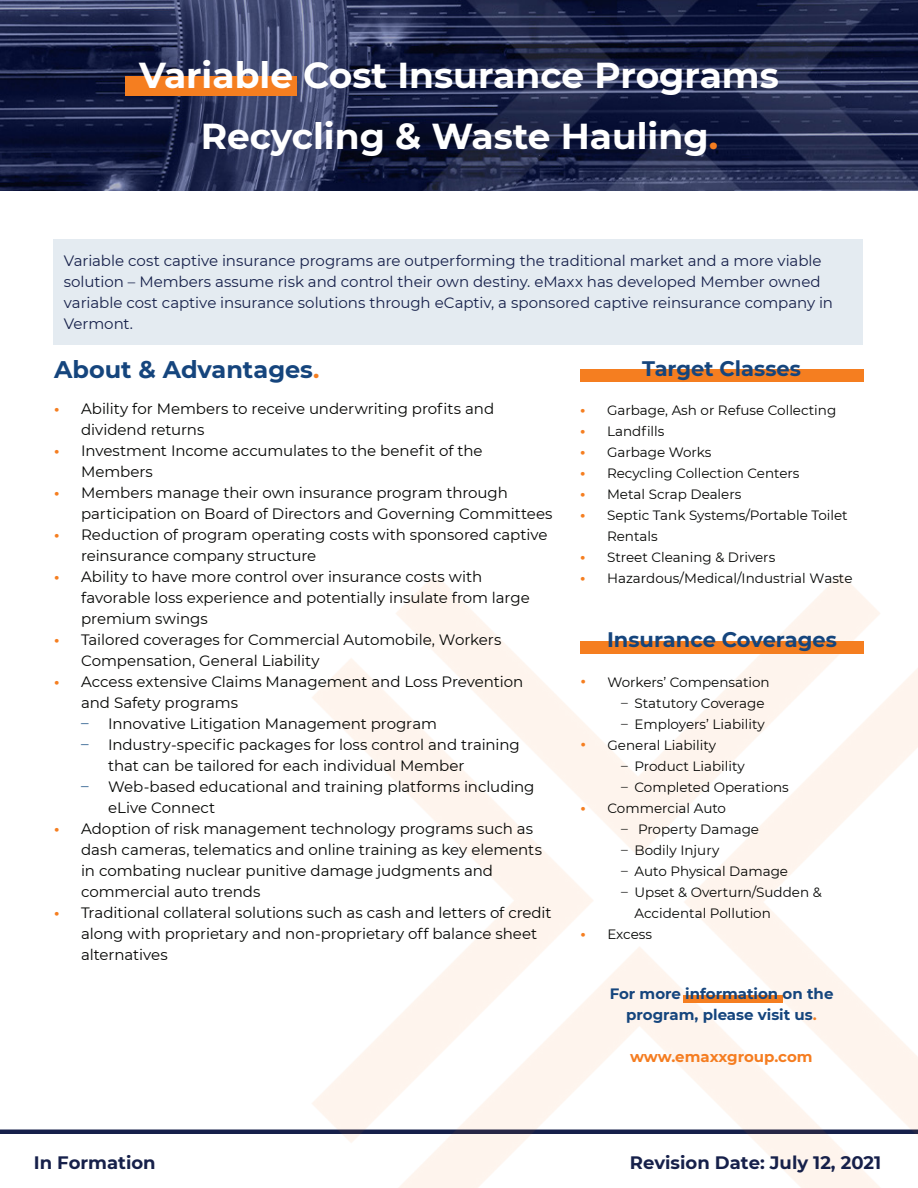
<style>
.page{position:relative;width:918px;height:1188px;background:#fff}
.page>*{position:absolute;margin:0;border:0;box-sizing:border-box;transform-origin:0 0}
.t1{font:700 36px "Montserrat";color:#fff}
.t2{font:700 24px "Montserrat";color:#15457d}
.t3{font:700 21px "Montserrat";color:#15457d}
.t4{font:700 18px "Montserrat";color:#16204a}
.t5{font:15px/21px "Montserrat";letter-spacing:-.005em;color:#040503}
.eMaxx_Paragraph{font:15px/21px "Montserrat";letter-spacing:-.005em;color:#16204a}
.t6{font:700 15px/21px "Montserrat";color:#15457d;text-align:center}
.t7{font:700 15px "Montserrat";color:#f57d21}
.t8{font:15px "Montserrat";color:#124a80}
.t9{font:700 15px "Montserrat";color:#f57e20}
.t10{font:13.5px/21px "Montserrat";color:#040503}
.s1{color:#f57e20}
.s2{font-weight:700;color:#f57e20}
.s3{font-weight:700;font-size:15px;color:#f57e20}
.s4{font-style:inherit}
</style>
<div class="page">
<hr style="left:0;top:1130px;width:918px;height:4px;background:#16204a">
<img style="left:0;top:0;width:918px;height:190px">
<div style="left:125px;top:76px;width:172px;height:20px;background:#f57e20"></div>
<div style="left:53px;top:239px;width:810px;height:105px;background:#e4ebf1"></div>
<div style="left:580px;top:369px;width:284px;height:12px;background:#f57e20"></div>
<img style="left:311px;top:574px;width:607px;height:614px">
<div style="left:683px;top:995px;width:100px;height:7px;background:#f57e20"></div>
<h1 class="t1" style="left:139px;top:49px;width:641px">Variable Cost Insurance Programs</h1>
<p class="t1" style="left:201px;top:110px;width:519px">Recycling &amp; Waste Hauling<span class="s1">.</span></p>
<p class="eMaxx_Paragraph" style="left:64px;top:249px;width:771px">Variable cost captive insurance programs are outperforming the traditional market and a more viable solution – Members assume risk and control their own destiny. eMaxx has developed Member owned variable cost captive insurance solutions through eCaptiv, a sponsored captive reinsurance company in Vermont.</p>
<p class="t2" style="left:54px;top:353px;width:267px">About &amp; Advantages<span class="s1">.</span></p>
<p class="t5" style="left:81px;top:398px;width:415px;text-indent:-27px"><span class="s2">•</span> Ability for Members to receive underwriting profits and dividend returns</p>
<p class="t5" style="left:81px;top:440px;width:403px;text-indent:-27px"><span class="s2">•</span> Investment Income accumulates to the benefit of the<br>Members</p>
<p class="t5" style="left:81px;top:482px;width:473px;text-indent:-27px"><span class="s2">•</span> Members manage their own insurance program through participation on Board of Directors and Governing Committees</p>
<p class="t5" style="left:81px;top:524px;width:468px;text-indent:-27px"><span class="s2">•</span> Reduction of program operating costs with sponsored captive reinsurance company structure</p>
<p class="t5" style="left:81px;top:566px;width:450px;text-indent:-27px"><span class="s2">•</span> Ability to have more control over insurance costs with favorable loss experience and potentially insulate from large premium swings</p>
<p class="t5" style="left:81px;top:629px;width:422px;text-indent:-27px"><span class="s2">•</span> Tailored coverages for Commercial Automobile, Workers<br>Compensation, General Liability</p>
<p class="t5" style="left:81px;top:671px;width:444px;text-indent:-27px"><span class="s2">•</span> Access extensive Claims Management and Loss Prevention and Safety programs</p>
<p class="t8" style="left:81px;top:714px;width:9px">ٲ</p>
<p class="t5" style="left:108px;top:713px;width:330px">Innovative Litigation Management program</p>
<p class="t8" style="left:81px;top:735px;width:9px">ٲ</p>
<p class="t5" style="left:108px;top:734px;width:413px">Industry-specific packages for loss control and training that can be tailored for each individual Member</p>
<p class="t8" style="left:81px;top:777px;width:9px">ٲ</p>
<p class="t5" style="left:108px;top:776px;width:428px">Web-based educational and training platforms including eLive Connect</p>
<p class="t5" style="left:81px;top:818px;width:462px;text-indent:-27px"><span class="s2">•</span> Adoption of risk management technology programs such as dash cameras, telematics and online training as key elements in combating nuclear punitive damage judgments and commercial auto trends</p>
<p class="t5" style="left:81px;top:902px;width:472px;text-indent:-27px"><span class="s2">•</span> Traditional collateral solutions such as cash and letters of credit along with proprietary and non-proprietary off balance sheet alternatives</p>
<p class="t3" style="left:642px;top:353px;width:160px">Target Classes</p>
<p class="t10" style="left:580px;top:399px;width:258px"><span class="s3">•</span> Garbage, Ash or Refuse Collecting</p>
<p class="t10" style="left:580px;top:420px;width:86px"><span class="s3">•</span> Landfills</p>
<p class="t10" style="left:580px;top:441px;width:133px"><span class="s3">•</span> Garbage Works</p>
<p class="t10" style="left:580px;top:462px;width:221px"><span class="s3">•</span> Recycling Collection Centers</p>
<p class="t10" style="left:580px;top:483px;width:163px"><span class="s3">•</span> Metal Scrap Dealers</p>
<p class="t10" style="left:607px;top:504px;width:242px;text-indent:-27px"><span class="s3">•</span> Septic Tank Systems/Portable Toilet<br>Rentals</p>
<p class="t10" style="left:580px;top:546px;width:197px"><span class="s3">•</span> Street Cleaning &amp; Drivers</p>
<p class="t10" style="left:580px;top:567px;width:274px"><span class="s3">•</span> Hazardous/Medical/Industrial Waste</p>
<p class="t3" style="left:607px;top:625px;width:231px">Insurance Coverages</p>
<p class="t9" style="left:580px;top:671px;width:7px">ٚ</p>
<p class="t10" style="left:608px;top:671px;width:164px">Workers’ Compensation</p>
<p class="t10" style="left:621px;top:692px;width:145px">ٲ Statutory Coverage</p>
<p class="t10" style="left:621px;top:713px;width:145px">ٲ Employers’ Liability</p>
<p class="t9" style="left:580px;top:734px;width:7px">ٚ</p>
<p class="t10" style="left:608px;top:734px;width:110px">General Liability</p>
<p class="t10" style="left:621px;top:755px;width:125px">ٲ Product Liability</p>
<p class="t10" style="left:621px;top:776px;width:169px">ٲ Completed Operations</p>
<p class="t10" style="left:580px;top:797px;width:147px"><span class="s3">•</span> Commercial Auto</p>
<p class="t10" style="left:621px;top:818px;width:140px">ٲ Property Damage</p>
<p class="t10" style="left:621px;top:839px;width:100px">ٲ Bodily Injury</p>
<p class="t10" style="left:621px;top:860px;width:169px">ٲ Auto Physical Damage</p>
<p class="t10" style="left:634px;top:881px;width:189px;text-indent:-14px">ٲ Upset &amp; Overturn/Sudden &amp;<br>Accidental Pollution</p>
<p class="t10" style="left:580px;top:923px;width:73px"><span class="s3">•</span> Excess</p>
<p class="t6" style="left:610px;top:983px;width:225px">For more information on the program, please visit us<span class="s1">.</span></p>
<p class="t7" style="left:630px;top:1045px;width:184px">www.emaxxgroup.com</p>
<p class="t4" style="left:34px;top:1150px;width:123px">In Formation</p>
<p class="t4" style="left:630px;top:1149px;width:253px">Revision Date: <span class="s4">July 12, 2021</span></p>
</div>
